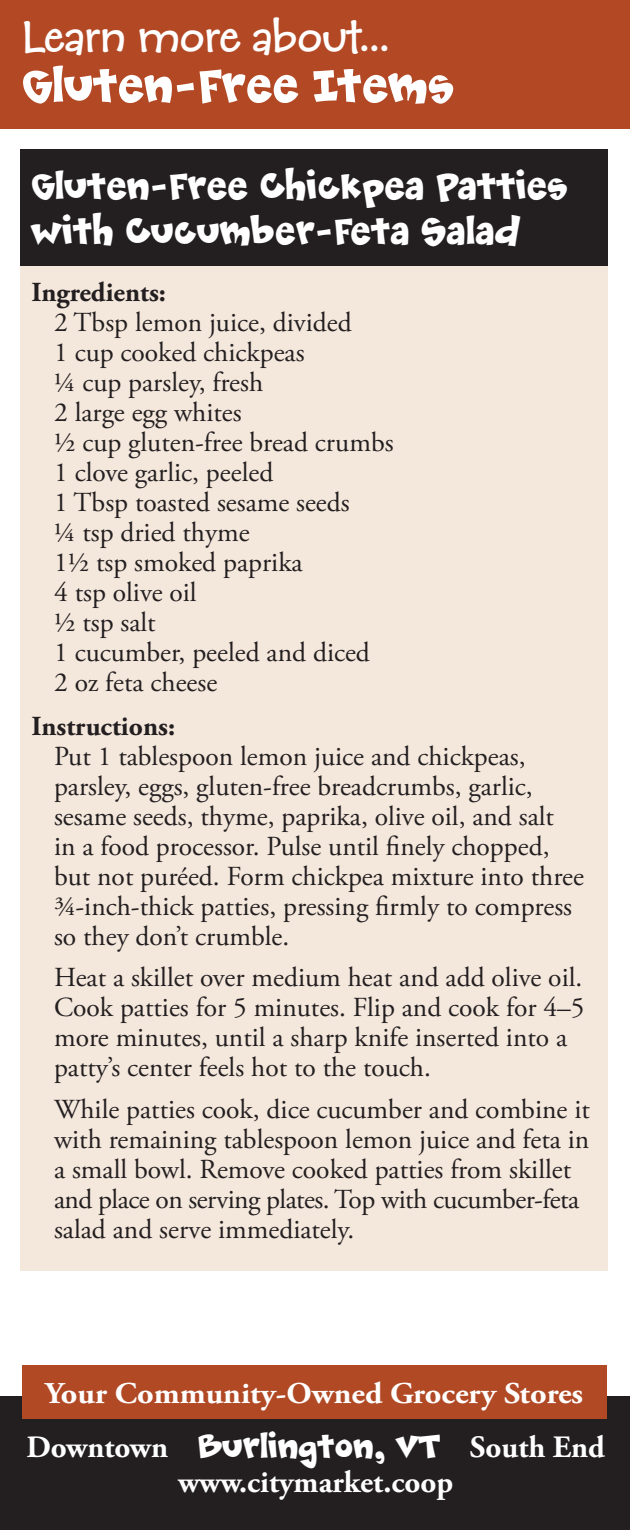
<style>
.page{position:relative;width:630px;height:1530px;background:#fff}
.page>*{position:absolute;margin:0;border:0;box-sizing:border-box;transform-origin:0 0}
.RC_-_Header_on_Red{font:57.5px "ORP";color:#fff}
.RC_-_Header_on_Red-2{font:50px "Winooski";color:#fff}
.RC_-_Recipe_Header{font:45px/45px "ORP";color:#fff}
.t1{font:700 31px "Adobe Garamond Pro";color:#fff}
.t2{font:700 30.25px "Adobe Garamond Pro";color:#fff;scale:1.07 1}
.RC_-_Recipe_Body__No{font:27.5px/30px "Adobe Garamond Pro";color:#231f20}
.RC_-_Ingredient_List{font:27.5px "Adobe Garamond Pro";color:#231f20}
.RC_-_Recipe_Body__Bo{font:700 27.5px "Adobe Garamond Pro";color:#231f20}
.s1{font-family:"ORP";font-weight:400;font-size:40.25px}
</style>
<div class="page">
<div style="left:0;top:0;width:630px;height:128px;background:#b34825"></div>
<div style="left:20px;top:247px;width:588px;height:1024px;background:#f4e7dc"></div>
<div style="left:20px;top:149px;width:588px;height:117px;background:#231f20"></div>
<div style="left:0;top:1397px;width:630px;height:133px;background:#231f20"></div>
<div style="left:22px;top:1366px;width:584px;height:53px;background:#b14925"></div>
<p class="RC_-_Header_on_Red-2" style="left:22px;top:6px;width:369px">Learn more about...</p>
<p class="RC_-_Header_on_Red" style="left:22px;top:56px;width:433px">Gluten-Free Items</p>
<p class="RC_-_Recipe_Header" style="left:32px;top:165px;width:538px">Gluten-Free Chickpea Patties with Cucumber-Feta Salad</p>
<p class="RC_-_Recipe_Body__Bo" style="left:32px;top:276px;width:136px">Ingredients:</p>
<p class="RC_-_Ingredient_List" style="left:54px;top:306px;width:299px">2 Tbsp lemon juice, divided</p>
<p class="RC_-_Ingredient_List" style="left:54px;top:336px;width:252px">1 cup cooked chickpeas</p>
<p class="RC_-_Ingredient_List" style="left:54px;top:366px;width:211px">1/4 cup parsley, fresh</p>
<p class="RC_-_Ingredient_List" style="left:54px;top:396px;width:189px">2 large egg whites</p>
<p class="RC_-_Ingredient_List" style="left:54px;top:426px;width:341px">1/2 cup gluten-free bread crumbs</p>
<p class="RC_-_Ingredient_List" style="left:54px;top:456px;width:221px">1 clove garlic, peeled</p>
<p class="RC_-_Ingredient_List" style="left:54px;top:486px;width:297px">1 Tbsp toasted sesame seeds</p>
<p class="RC_-_Ingredient_List" style="left:54px;top:516px;width:197px">1/4 tsp dried thyme</p>
<p class="RC_-_Ingredient_List" style="left:54px;top:546px;width:250px">11/2 tsp smoked paprika</p>
<p class="RC_-_Ingredient_List" style="left:54px;top:576px;width:144px">4 tsp olive oil</p>
<p class="RC_-_Ingredient_List" style="left:54px;top:606px;width:103px">1/2 tsp salt</p>
<p class="RC_-_Ingredient_List" style="left:54px;top:636px;width:317px">1 cucumber, peeled and diced</p>
<p class="RC_-_Ingredient_List" style="left:54px;top:666px;width:165px">2 oz feta cheese</p>
<p class="RC_-_Recipe_Body__Bo" style="left:32px;top:710px;width:145px">Instructions:</p>
<p class="RC_-_Recipe_Body__No" style="left:54px;top:742px;width:531px">Put 1 tablespoon lemon juice and chickpeas, parsley, eggs, gluten-free breadcrumbs, garlic, sesame seeds, thyme, paprika, olive oil, and salt<br>in a food processor. Pulse until finely chopped, but not puréed. Form chickpea mixture into three ¾-inch-thick patties, pressing firmly to compress so they don’t crumble.</p>
<p class="RC_-_Recipe_Body__No" style="left:54px;top:964px;width:532px">Heat a skillet over medium heat and add olive oil.<br>Cook patties for 5 minutes. Flip and cook for 4–5 more minutes, until a sharp knife inserted into a patty’s center feels hot to the touch.</p>
<p class="RC_-_Recipe_Body__No" style="left:54px;top:1095px;width:537px">While patties cook, dice cucumber and combine it with remaining tablespoon lemon juice and feta in a small bowl. Remove cooked patties from skillet and place on serving plates. Top with cucumber-feta salad and serve immediately.</p>
<p class="t2" style="left:45px;top:1376px;width:504px">Your Community-Owned Grocery Stores</p>
<p class="t1" style="left:26px;top:1429px;width:580px">Downtown <span class="s1">Burlington, VT</span> South End</p>
<p class="t1" style="left:178px;top:1464px;width:277px">www.citymarket.coop</p>
</div>
